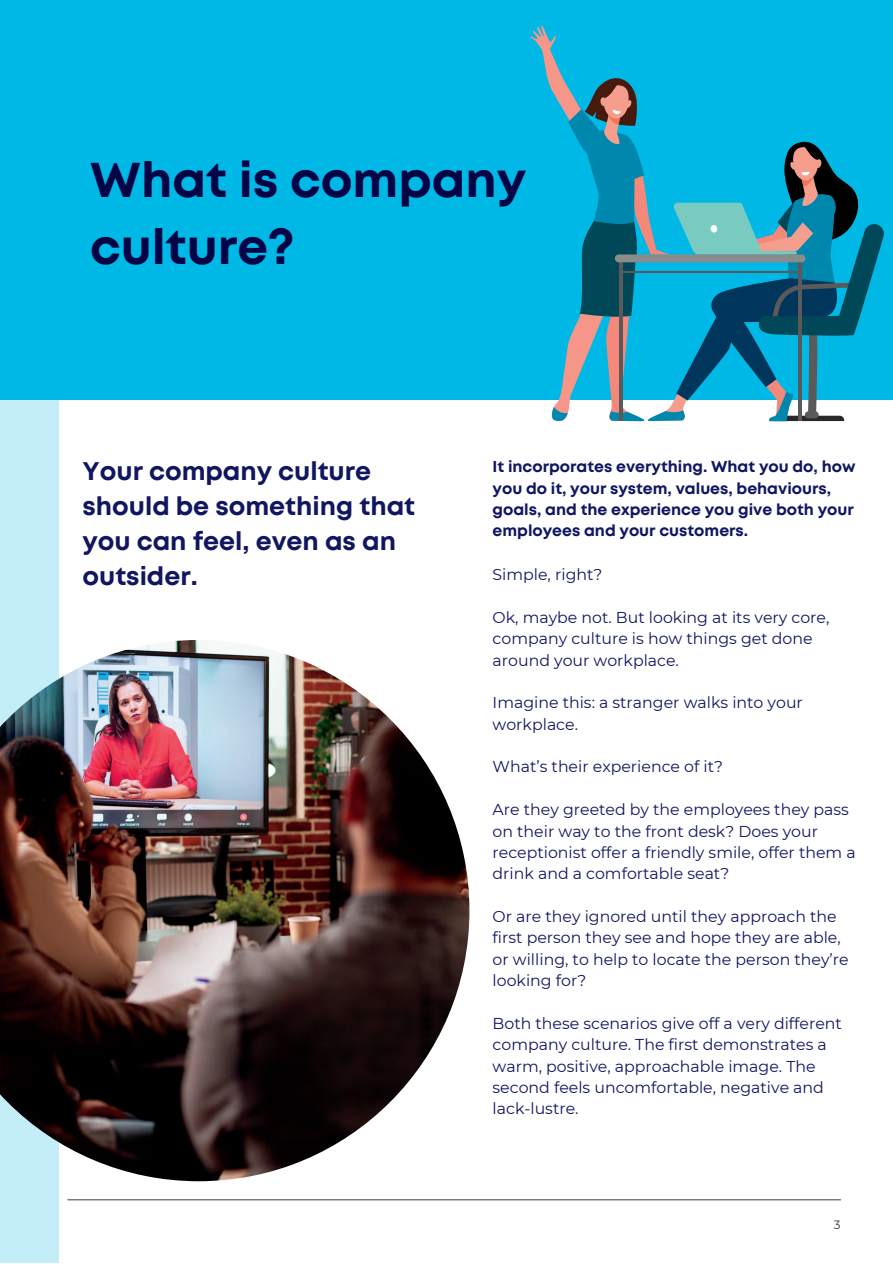
<style>
.page{position:relative;width:893px;height:1264px;background:#fff}
.page>*{position:absolute;margin:0;border:0;box-sizing:border-box;transform-origin:0 0}
.t1{font:700 48.9px/67.5px "Mont";color:#020446}
.t2{font:700 25.5px/34.8px "Mont";color:#101660}
.t3{font:15.75px/21.3px "Montserrat";color:#101660}
.t4{font:700 15.75px/21.3px "Mont";color:#101660}
.t5{font:12px "Montserrat";color:#3f3331}
</style>
<div class="page">
<hr style="left:68px;top:1199px;width:772px;height:1px;background:#594f4c">
<div style="left:0;top:0;width:58px;height:1262px;background:#c3eef8"></div>
<img style="left:0;top:640px;width:469px;height:541px">
<div style="left:0;top:0;width:892px;height:399px;background:#00b8e5"></div>
<svg style="left:529px;top:25px;width:355px;height:397px"></svg>
<hr style="left:798px;top:260px;width:3px;height:161px;background:#5a5a5a">
<hr style="left:619px;top:271px;width:181px;height:2px;background:#5a5a5a">
<div style="left:614px;top:254px;width:191px;height:8px;background:#8b8b8b;border-radius:4px"></div>
<h1 class="t1" style="left:90px;top:149px;width:437px">What is company culture?</h1>
<h2 class="t2" style="left:83px;top:456px;width:334px">Your company culture should be something that you can feel, even as an outsider.</h2>
<p class="t4" style="left:492px;top:457px;width:364px">It incorporates everything. What you do, how you do it, your system, values, behaviours, goals, and the experience you give both your employees and your customers.</p>
<p class="t3" style="left:492px;top:564px;width:111px">Simple, right?</p>
<p class="t3" style="left:492px;top:606px;width:338px">Ok, maybe not. But looking at its very core, company culture is how things get done around your workplace.</p>
<p class="t3" style="left:492px;top:692px;width:312px">Imagine this: a stranger walks into your workplace.</p>
<p class="t3" style="left:492px;top:756px;width:232px">What’s their experience of it?</p>
<p class="t3" style="left:492px;top:798px;width:364px">Are they greeted by the employees they pass on their way to the front desk? Does your receptionist offer a friendly smile, offer them a drink and a comfortable seat?</p>
<p class="t3" style="left:492px;top:905px;width:357px">Or are they ignored until they approach the first person they see and hope they are able, or willing, to help to locate the person they’re looking for?</p>
<p class="t3" style="left:492px;top:1012px;width:351px">Both these scenarios give off a very different company culture. The first demonstrates a warm, positive, approachable image. The second feels uncomfortable, negative and lack-lustre.</p>
<p class="t5" style="left:833px;top:1216px;width:8px">3</p>
</div>
